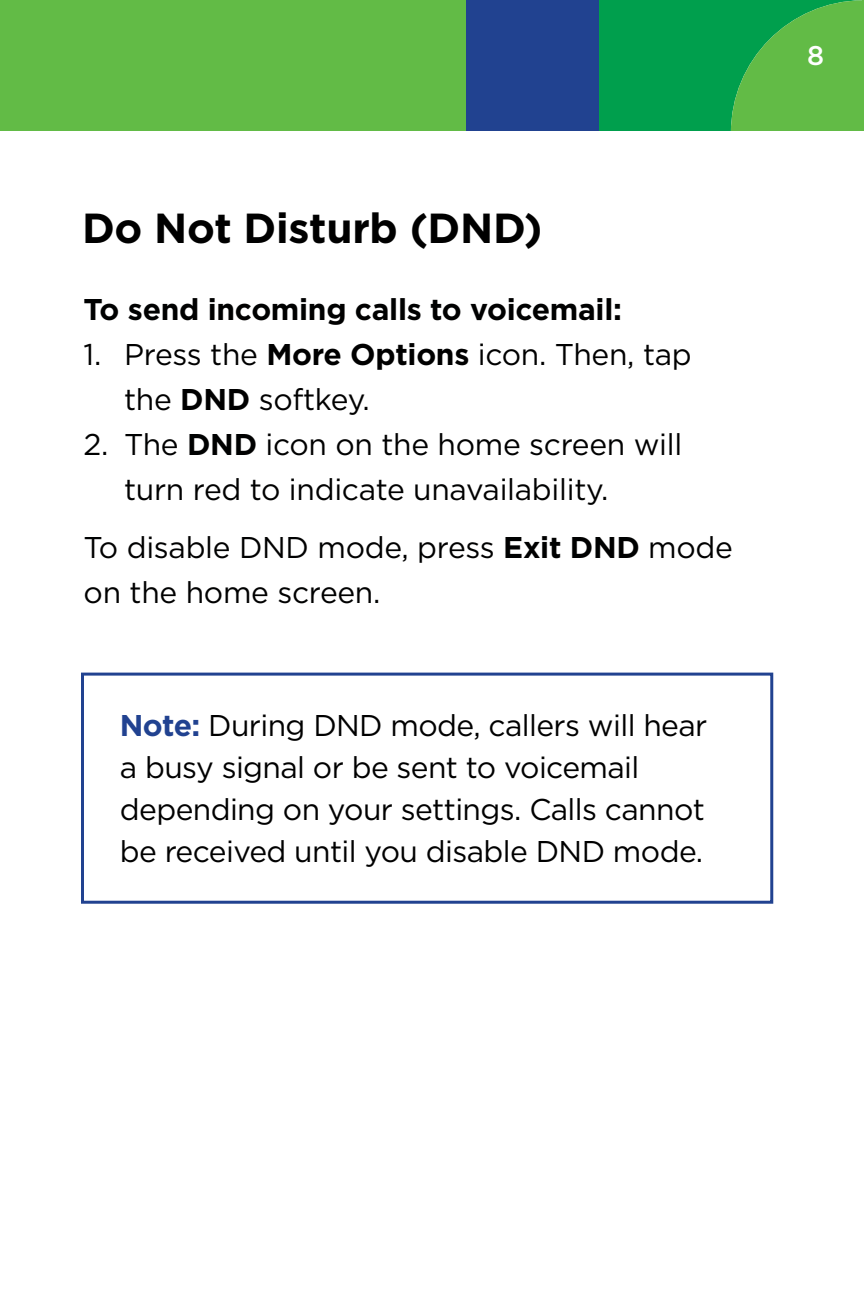
<style>
.page{position:relative;width:864px;height:1296px;background:#fff}
.page>*{position:absolute;margin:0;border:0;box-sizing:border-box;transform-origin:0 0}
.t1{font:700 42px "Gotham";letter-spacing:-.005em;color:#000}
.t2{font:30px/42px "Gotham";letter-spacing:-.02em;color:#000}
.t3{font:30px/45px "Gotham";letter-spacing:-.01em;color:#000101}
.t4{font:700 30px "Gotham";letter-spacing:-.01em;color:#000101}
.t5{font:500 27px "Gotham";color:#fff}
.s1{font-weight:700}
.s2{font-weight:700;color:#214290}
</style>
<div class="page">
<div style="left:598px;top:0;width:133px;height:131px;background:#009f4d"></div>
<svg style="left:731px;top:0;width:132px;height:131px;background:#4bb447"></svg>
<div style="left:466px;top:0;width:132px;height:131px;background:#214290"></div>
<div style="left:0;top:0;width:466px;height:131px;background:#62bb46"></div>
<hr style="left:863px;top:0;width:1px;height:131px;background:#62bb46">
<div style="left:81px;top:673px;width:692px;height:231px;border:3px solid #214290"></div>
<h1 class="t1" style="left:82px;top:200px;width:462px">Do Not Disturb (DND)</h1>
<p class="t4" style="left:84px;top:289px;width:540px">To send incoming calls to voicemail:</p>
<p class="t2" style="left:124px;top:331px;width:569px;line-height:45px;text-indent:-41px">1. Press the <span class="s1">More Options</span> icon. Then, tap the <span class="s1">DND</span> softkey.</p>
<p class="t3" style="left:124px;top:421px;width:560px;text-indent:-40px">2. The <span class="s1">DND</span> icon on the home screen will turn red to indicate unavailability.</p>
<p class="t3" style="left:84px;top:525px;width:651px">To disable DND mode, press <span class="s1">Exit DND</span> mode on the home screen.</p>
<p class="t2" style="left:120px;top:703px;width:589px"><span class="s2">Note:</span> During DND mode, callers will hear a busy signal or be sent to voicemail depending on your settings. Calls cannot be received until you disable DND mode.</p>
<p class="t5" style="left:807px;top:38px;width:19px">8</p>
</div>
